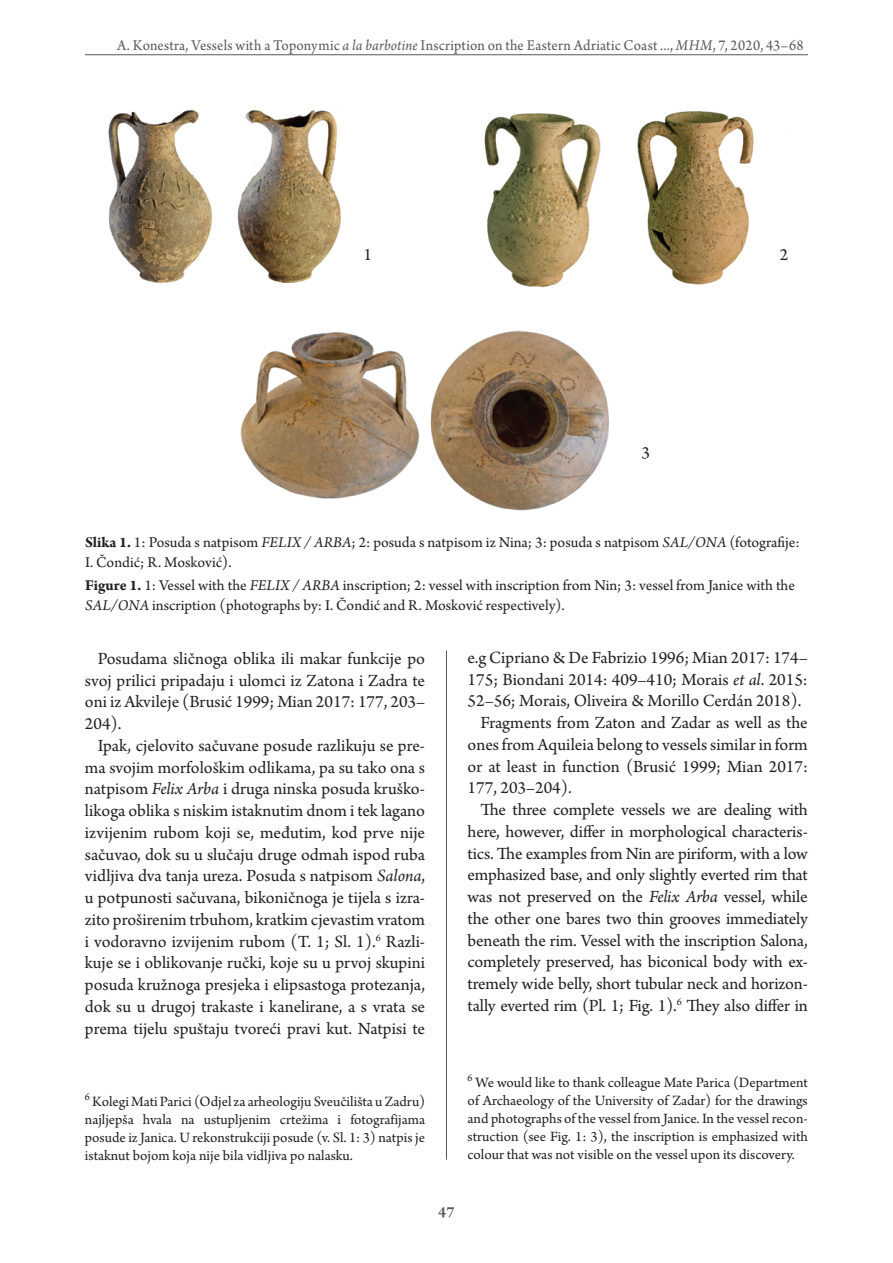
<style>
.page{position:relative;width:893px;height:1263px;background:#fff}
.page>*{position:absolute;margin:0;border:0;box-sizing:border-box;transform-origin:0 0}
.FUSNOTE{font:18px/21.8px "Arno Pro";color:#231f20;text-align:justify}
.t1{font:600 16.5px "Arno Pro";color:#57585a}
.t2{font:15.75px/19.5px "Arno Pro";color:#231f20}
.t3{font:15.75px "Arno Pro";letter-spacing:.015em;color:#57585a;scale:.95 1}
.FUSNOTE-2{font:15px/18px "Arno Pro";color:#231f20;text-align:justify}
.s1{font-style:italic}
.s2{font-weight:700}
</style>
<div class="page">
<hr style="left:85px;top:54px;width:723px;height:1px;background:#57585a">
<hr style="left:446px;top:651px;width:1px;height:509px;background:#57585a">
<img style="left:108px;top:109px;width:680px;height:402px">
<div style="left:350px;top:239px;width:35px;height:21px;background:#fff"></div>
<div style="left:767px;top:239px;width:34px;height:21px;background:#fff"></div>
<div style="left:628px;top:437px;width:35px;height:21px;background:#fff"></div>
<p class="t3" style="left:117px;top:36px;width:724px">A. Konestra, Vessels with a Toponymic <span class="s1">a la barbotine</span> Inscription on the Eastern Adriatic Coast ..., <span class="s1">MHM</span>, 7, 2020, 43–68</p>
<p class="FUSNOTE" style="left:364px;top:244px;width:10px">1</p>
<p class="FUSNOTE" style="left:780px;top:244px;width:10px">2</p>
<p class="FUSNOTE" style="left:642px;top:443px;width:10px">3</p>
<p class="t2" style="left:85px;top:533px;width:716px"><span class="s2">Slika 1.</span> 1: Posuda s natpisom <span class="s1">FELIX / ARBA</span>; 2: posuda s natpisom iz Nina; 3: posuda s natpisom <span class="s1">SAL/ONA</span> (fotografije:<br>I. Čondić; R. Mosković).</p>
<p class="t2" style="left:85px;top:577px;width:711px"><span class="s2">Figure 1.</span> 1: Vessel with the <span class="s1">FELIX / ARBA</span> inscription; 2: vessel with inscription from Nin; 3: vessel from Janice with the<br><span class="s1">SAL/ONA</span> inscription (photographs by: I. Čondić and R. Mosković respectively).</p>
<p class="FUSNOTE" style="left:85px;top:649px;width:342px;text-indent:13px">Posudama sličnoga oblika ili makar funkcije po svoj prilici pripadaju i ulomci iz Zatona i Zadra te oni iz Akvileje (Brusić 1999; Mian 2017: 177, 203– 204).</p>
<p class="FUSNOTE" style="left:85px;top:736px;width:342px;text-indent:13px">Ipak, cjelovito sačuvane posude razlikuju se pre&shy;ma svojim morfološkim odlikama, pa su tako ona s natpisom <span class="s1">Felix Arba</span> i druga ninska posuda kruško&shy;likoga oblika s niskim istaknutim dnom i tek lagano izvijenim rubom koji se, međutim, kod prve nije sačuvao, dok su u slučaju druge odmah ispod ruba vidljiva dva tanja ureza. Posuda s natpisom <span class="s1">Salona</span>, u potpunosti sačuvana, bikoničnoga je tijela s izra&shy;zito proširenim trbuhom, kratkim cjevastim vratom i vodoravno izvijenim rubom (T. 1; Sl. 1).<sup>6</sup> Razli&shy;kuje se i oblikovanje ručki, koje su u prvoj skupini posuda kružnoga presjeka i elipsastoga protezanja, dok su u drugoj trakaste i kanelirane, a s vrata se prema tijelu spuštaju tvoreći pravi kut. Natpisi te</p>
<p class="FUSNOTE-2" style="left:85px;top:1093px;width:342px"><sup>6</sup> Kolegi Mati Parici (Odjel za arheologiju Sveučilišta u Zadru) najljepša hvala na ustupljenim crtežima i fotografijama posude iz Janica. U rekonstrukciji posude (v. Sl. 1: 3) natpis je istaknut bojom koja nije bila vidljiva po nalasku.</p>
<p class="FUSNOTE" style="left:468px;top:647px;width:342px">e.g Cipriano &amp; De Fabrizio 1996; Mian 2017: 174– 175; Biondani 2014: 409–410; Morais <span class="s1">et al</span>. 2015:<br>52–56; Morais, Oliveira &amp; Morillo Cerdán 2018).</p>
<p class="FUSNOTE" style="left:468px;top:713px;width:342px;text-indent:13px">Fragments from Zaton and Zadar as well as the ones from Aquileia belong to vessels similar in form or at least in function (Brusić 1999; Mian 2017:<br>177, 203–204).</p>
<p class="FUSNOTE" style="left:468px;top:800px;width:342px;text-indent:13px">The three complete vessels we are dealing with here, however, differ in morphological characteris&shy;tics. The examples from Nin are piriform, with a low emphasized base, and only slightly everted rim that was not preserved on the <span class="s1">Felix Arba</span> vessel, while the other one bares two thin grooves immediately beneath the rim. Vessel with the inscription Salona, completely preserved, has biconical body with ex&shy;tremely wide belly, short tubular neck and horizon&shy;tally everted rim (Pl. 1; Fig. 1).<sup>6</sup> They also differ in</p>
<p class="FUSNOTE-2" style="left:468px;top:1075px;width:342px"><sup>6</sup> We would like to thank colleague Mate Parica (Department of Archaeology of the University of Zadar) for the drawings and photographs of the vessel from Janice. In the vessel recon&shy;struction (see Fig. 1: 3), the inscription is emphasized with colour that was not visible on the vessel upon its discovery.</p>
<p class="t1" style="left:438px;top:1203px;width:18px">47</p>
</div>
